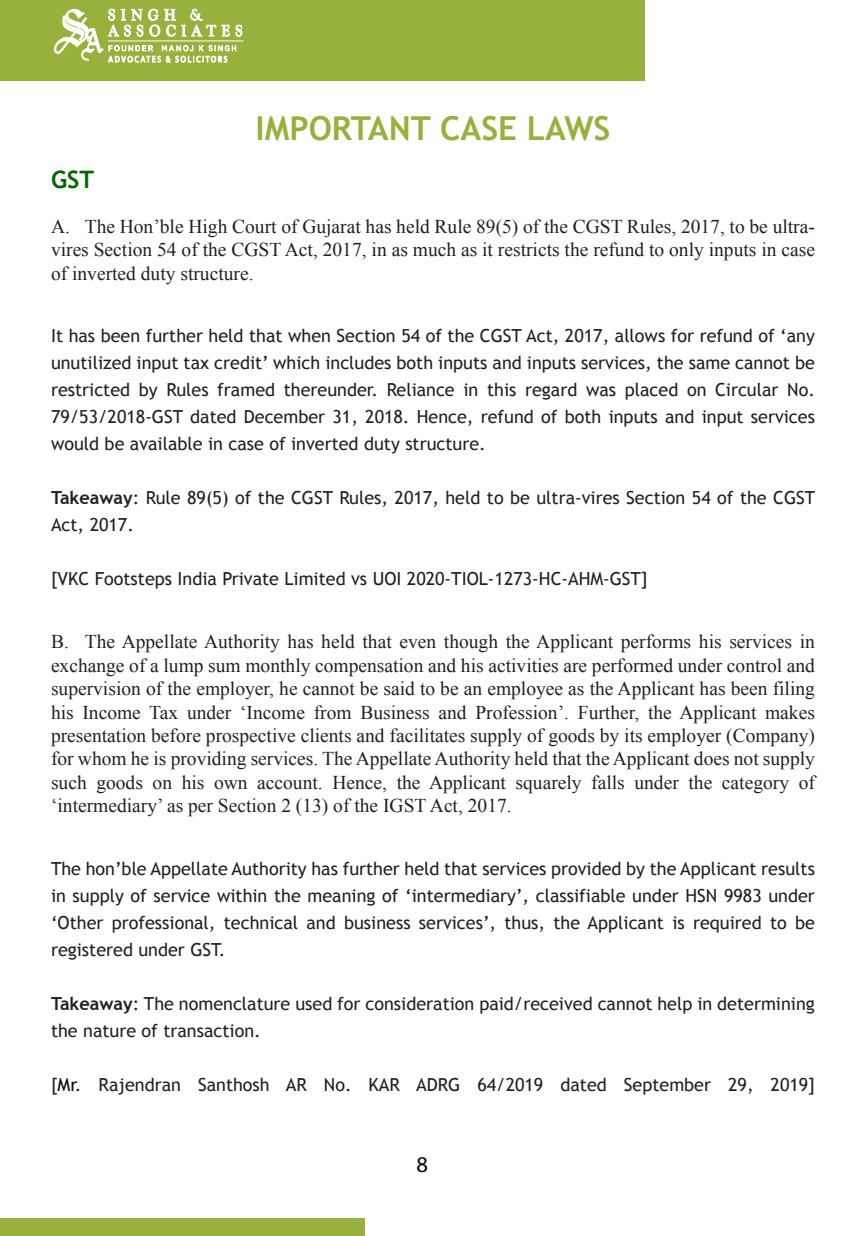
<style>
.page{position:relative;width:866px;height:1236px;background:#fff}
.page>*{position:absolute;margin:0;border:0;box-sizing:border-box;transform-origin:0 0}
.CT{font:700 33px "Trebuchet MS";color:#96b13c}
.t1{font:700 24px "Trebuchet MS";color:#060}
.t2{font:22.5px "Myriad Pro";color:#000}
.t3{font:19.5px/23.4px "Times New Roman";color:#231f20;text-align:justify}
.Tx{font:18px/27px "Trebuchet MS";color:#231f20;text-align:justify}
.s1{font-weight:700}
.s2{color:#000}
</style>
<div class="page">
<div style="left:0;top:0;width:645px;height:81px;background:#96b13c"></div>
<div style="left:0;top:1218px;width:364px;height:18px;background:#96b13c"></div>
<svg style="left:54px;top:8px;width:189px;height:55px"></svg>
<p class="CT" style="left:256px;top:107px;width:356px">IMPORTANT CASE LAWS</p>
<h1 class="t1" style="left:51px;top:165px;width:45px">GST</h1>
<h2 class="t3" style="left:51px;top:214px;width:765px">A. The Hon’ble High Court of Gujarat has held Rule 89(5) of the CGST Rules, 2017, to be ultra&shy;vires Section 54 of the CGST Act, 2017, in as much as it restricts the refund to only inputs in case of inverted duty structure.</h2>
<p class="Tx" style="left:51px;top:322px;width:765px">It has been further held that when Section 54 of the CGST Act, 2017, allows for refund of ‘any unutilized input tax credit’ which includes both inputs and inputs services, the same cannot be restricted by Rules framed thereunder. Reliance in this regard was placed on Circular No.<br>79/53/2018-GST dated December 31, 2018. Hence, refund of both inputs and input services would be available in case of inverted duty structure.</p>
<p class="Tx" style="left:51px;top:484px;width:766px"><span class="s1">Takeaway</span>: Rule 89(5) of the CGST Rules, 2017, held to be ultra-vires Section 54 of the CGST<br>Act, 2017.</p>
<p class="Tx" style="left:51px;top:565px;width:598px">[VKC Footsteps India Private Limited vs UOI 2020-TIOL-1273-HC-AHM-GST]</p>
<h2 class="t3" style="left:51px;top:630px;width:765px">B. The Appellate Authority has held that even though the Applicant performs his services in exchange of a lump sum monthly compensation and his activities are performed under control and supervision of the employer, he cannot be said to be an employee as the Applicant has been filing his Income Tax under ‘Income from Business and Profession’. Further, the Applicant makes presentation before prospective clients and facilitates supply of goods by its employer (Company) for whom he is providing services. The Appellate Authority held that the Applicant does not supply such goods on his own account. Hence, the Applicant squarely falls under the category of ‘intermediary’ as per Section 2 (13) of the IGST Act, 2017.</h2>
<p class="Tx" style="left:51px;top:855px;width:765px">The hon’ble Appellate Authority has further held that services provided by the Applicant results in supply of service within the meaning of ‘intermediary’, classifiable under HSN 9983 under ‘Other professional, technical and business services’, thus, the Applicant is required to be registered under GST.</p>
<p class="Tx" style="left:51px;top:990px;width:765px"><span class="s1">Takeaway</span>: The nomenclature used for consideration paid/received cannot help in determining the nature of transaction.</p>
<p class="Tx" style="left:51px;top:1071px;width:765px">[<span class="s2">Mr</span>. Rajendran Santhosh AR No. KAR ADRG 64/2019 dated September 29, 2019]</p>
<p class="t2" style="left:416px;top:1150px;width:13px">8</p>
</div>
